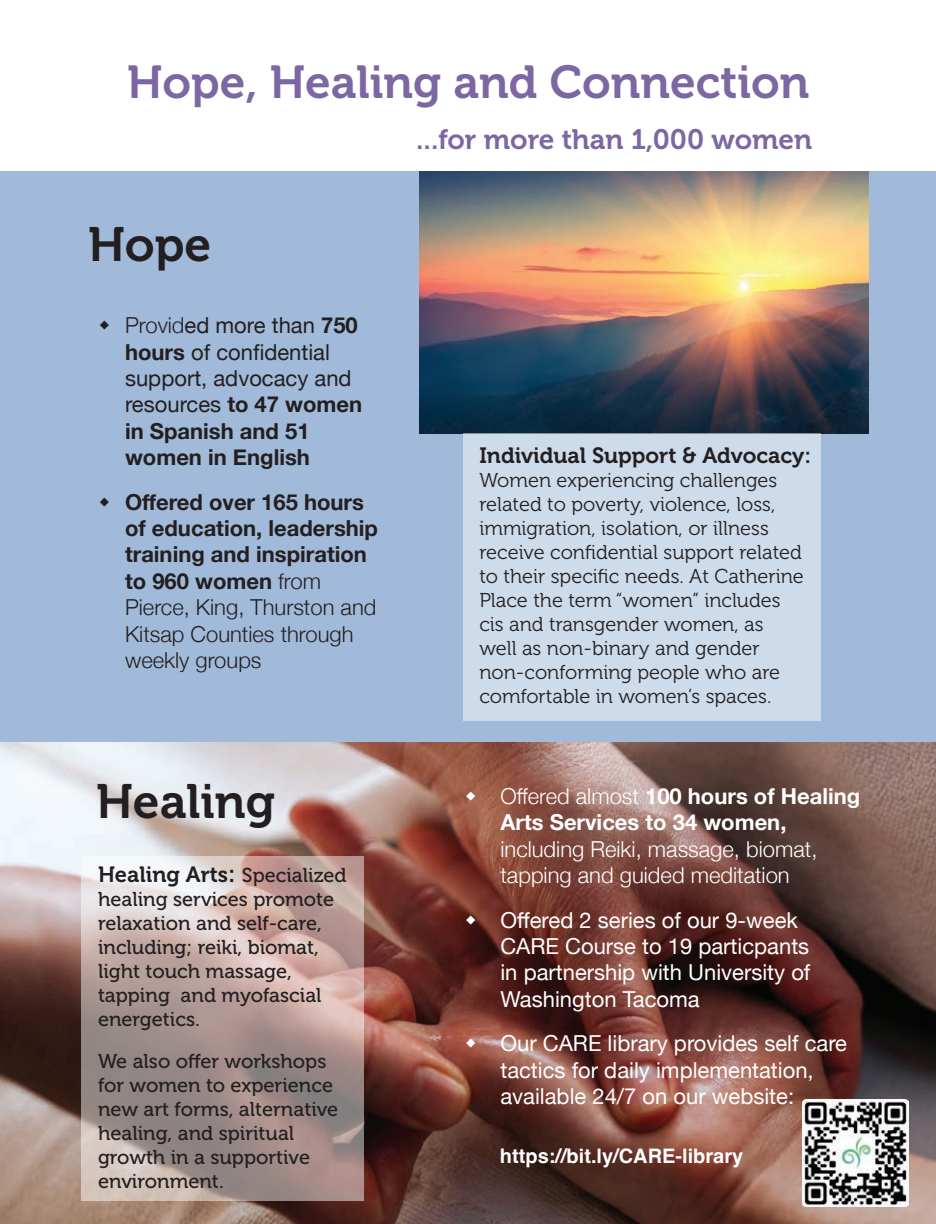
<style>
.page{position:relative;width:936px;height:1224px;background:#fff}
.page>*{position:absolute;margin:0;border:0;box-sizing:border-box;transform-origin:0 0}
.t1{font:48px "Museo 700";color:#231f20}
.t2{font:46px "Museo 700";color:#7c67a2}
.t3{font:28px "Museo 700";color:#7c67a2}
.t4{font:22px/26.4px "Helvetica Neue";color:#fff}
.t5{font:700 22px/26.4px "Helvetica Neue";color:#231f20}
.t6{font:22px/26.4px "Helvetica Neue";color:#231f20}
.t7{font:300 22px/26.4px "Helvetica Neue";color:#fff}
.t8{font:700 22px/26.4px "Helvetica Neue";color:#fff}
.t9{font:22px "Museo 700";color:#231f20}
.t10{font:20px/24px "Museo 300";color:#231f20}
.t11{font:20px/24px "Museo 500";color:#231f20}
.t12{font:700 20px "Helvetica";color:#fff}
.s1{font-weight:300}
.s2{font-weight:700}
.s3{font-size:24px}
.s4{font-family:"Museo 500";font-size:20px}
</style>
<div class="page">
<img style="left:0;top:742px;width:936px;height:482px">
<div style="left:0;top:171px;width:936px;height:571px;background:#a1bad9"></div>
<img style="left:419px;top:171px;width:449px;height:262px">
<svg style="left:81px;top:856px;width:283px;height:344px;background:#b6a29f"></svg>
<div style="left:463px;top:433px;width:357px;height:288px;background:#cddbeb"></div>
<img style="left:802px;top:1100px;width:107px;height:106px">
<svg style="left:466px;top:791px;width:9px;height:9px"></svg>
<svg style="left:466px;top:915px;width:9px;height:9px"></svg>
<svg style="left:466px;top:1038px;width:9px;height:10px"></svg>
<h2 class="t2" style="left:127px;top:56px;width:684px">Hope, Healing and Connection</h2>
<h3 class="t3" style="left:416px;top:124px;width:397px">...for more than 1,000 women</h3>
<h1 class="t1" style="left:88px;top:218px;width:125px">Hope</h1>
<p class="t6" style="left:125px;top:313px;width:239px"><span class="s1">Provid</span>ed more than <span class="s2">750 hours</span> of confidential support, advocacy and resources <span class="s2">to 47 women in Spanish and 51 women in English</span></p>
<p class="t5" style="left:125px;top:489px;width:254px">Offered over 165 hours of education, leadership training and inspiration to 960 women <span class="s1">from<br>Pierce, King, Thurston and<br>Kitsap Counties through weekly groups</span></p>
<h1 class="t1" style="left:96px;top:775px;width:181px">Healing</h1>
<p class="t9" style="left:98px;top:862px;width:250px">Healing Arts<span class="s3">:</span> <span class="s4">Specialized</span></p>
<p class="t11" style="left:98px;top:887px;width:238px">healing services promote relaxation and self-care, including; reiki, biomat, light touch massage, tapping and myofascial energetics.</p>
<p class="t11" style="left:98px;top:1049px;width:242px">We also offer workshops for women to experience new art forms, alternative healing, and spiritual growth in a supportive environment.</p>
<p class="t9" style="left:479px;top:443px;width:333px">Individual Support &amp; Advocacy:</p>
<p class="t10" style="left:479px;top:468px;width:326px">Women experiencing challenges related to poverty, violence, loss, immigration, isolation, or illness receive confidential support related to their specific needs. At Catherine Place the term “women” includes cis and transgender women, as well as non-binary and gender non-conforming people who are comfortable in women’s spaces.</p>
<p class="t8" style="left:500px;top:783px;width:361px"><span class="s1">Offered almost</span> 100 hours of Healing<br>Arts Services to 34 women,</p>
<p class="t7" style="left:500px;top:834px;width:319px">including Reiki, massage, biomat, tapping and guided meditation</p>
<p class="t4" style="left:500px;top:908px;width:312px">Offered 2 series of our 9-week<br>CARE Course to 19 particpants in partnership with University of<br>Washington Tacoma</p>
<p class="t4" style="left:500px;top:1031px;width:348px">Our CARE library provides self care tactics for daily implementation, available 24/7 on our website:</p>
<p class="t12" style="left:500px;top:1143px;width:245px">https://bit.ly/CARE-library</p>
</div>
